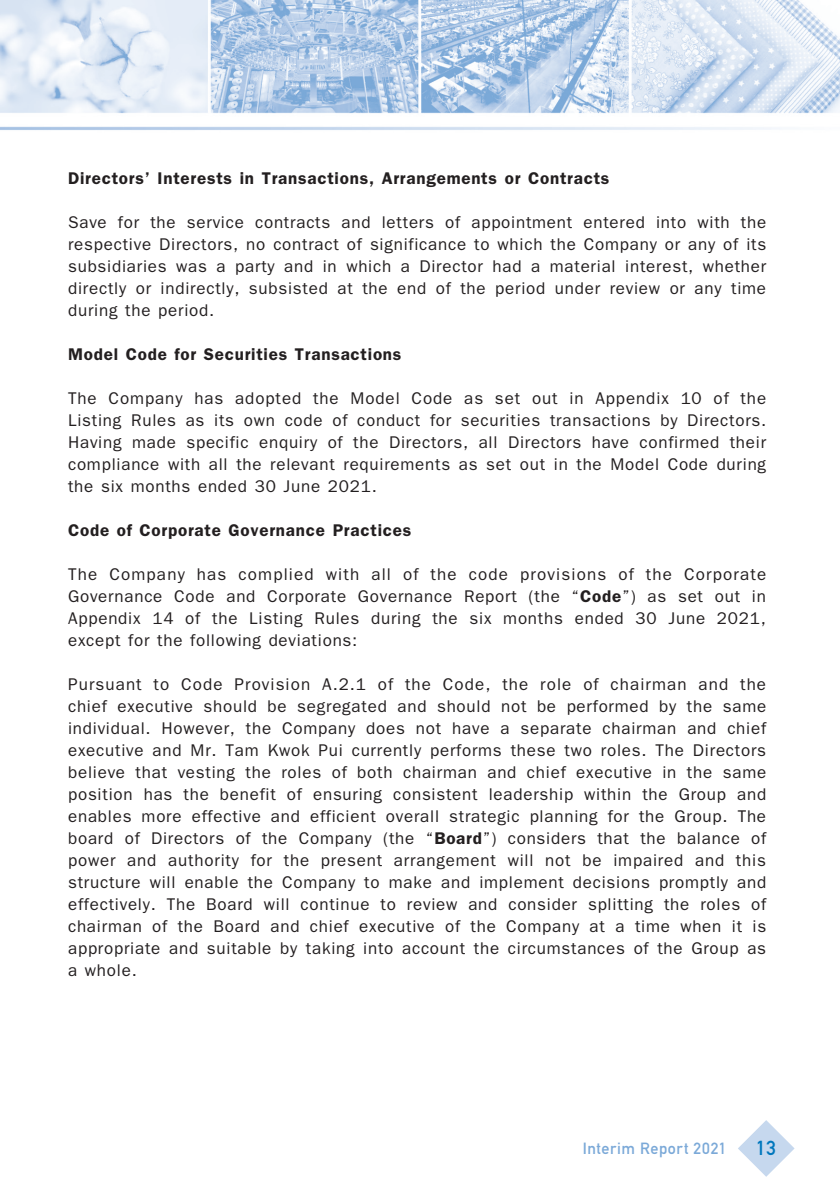
<style>
.page{position:relative;width:840px;height:1191px;background:#fff}
.page>*{position:absolute;margin:0;border:0;box-sizing:border-box;transform-origin:0 0}
.t1{font:20px "DIN Mittelschrift Std";color:#0077bd}
.t2{font:17px/22px "ITC Franklin Gothic Std";letter-spacing:.045em;color:#231f20;text-align:justify}
.t3{font:600 17px "ITC Franklin Gothic Std";letter-spacing:.045em;color:#231f20}
.t4{font:16px "DIN Mittelschrift Std";letter-spacing:.035em;color:#7ba9d8}
.s1{font-weight:600}
</style>
<div class="page">
<img style="left:0;top:0;width:839px;height:1177px">
<svg style="left:737px;top:1120px;width:57px;height:56px"></svg>
<p class="t3" style="left:68px;top:168px;width:542px">Directors’ Interests in Transactions, Arrangements or Contracts</p>
<p class="t2" style="left:68px;top:212px;width:699px">Save for the service contracts and letters of appointment entered into with the respective Directors, no contract of significance to which the Company or any of its subsidiaries was a party and in which a Director had a material interest, whether directly or indirectly, subsisted at the end of the period under review or any time during the period.</p>
<p class="t3" style="left:68px;top:344px;width:334px">Model Code for Securities Transactions</p>
<p class="t2" style="left:68px;top:388px;width:699px">The Company has adopted the Model Code as set out in Appendix 10 of the Listing Rules as its own code of conduct for securities transactions by Directors.<br>Having made specific enquiry of the Directors, all Directors have confirmed their compliance with all the relevant requirements as set out in the Model Code during the six months ended 30 June 2021.</p>
<p class="t3" style="left:68px;top:520px;width:344px">Code of Corporate Governance Practices</p>
<p class="t2" style="left:68px;top:564px;width:699px">The Company has complied with all of the code provisions of the Corporate Governance Code and Corporate Governance Report (the “<span class="s1">Code</span>”) as set out in Appendix 14 of the Listing Rules during the six months ended 30 June 2021, except for the following deviations:</p>
<p class="t2" style="left:68px;top:673px;width:699px">Pursuant to Code Provision A.2.1 of the Code, the role of chairman and the chief executive should be segregated and should not be performed by the same individual. However, the Company does not have a separate chairman and chief executive and Mr. Tam Kwok Pui currently performs these two roles. The Directors believe that vesting the roles of both chairman and chief executive in the same position has the benefit of ensuring consistent leadership within the Group and enables more effective and efficient overall strategic planning for the Group. The board of Directors of the Company (the “<span class="s1">Board</span>”) considers that the balance of power and authority for the present arrangement will not be impaired and this structure will enable the Company to make and implement decisions promptly and effectively. The Board will continue to review and consider splitting the roles of chairman of the Board and chief executive of the Company at a time when it is appropriate and suitable by taking into account the circumstances of the Group as a whole.</p>
<p class="t4" style="left:582px;top:1138px;width:145px">Interim Report 2021</p>
<p class="t1" style="left:755px;top:1136px;width:21px">13</p>
</div>
